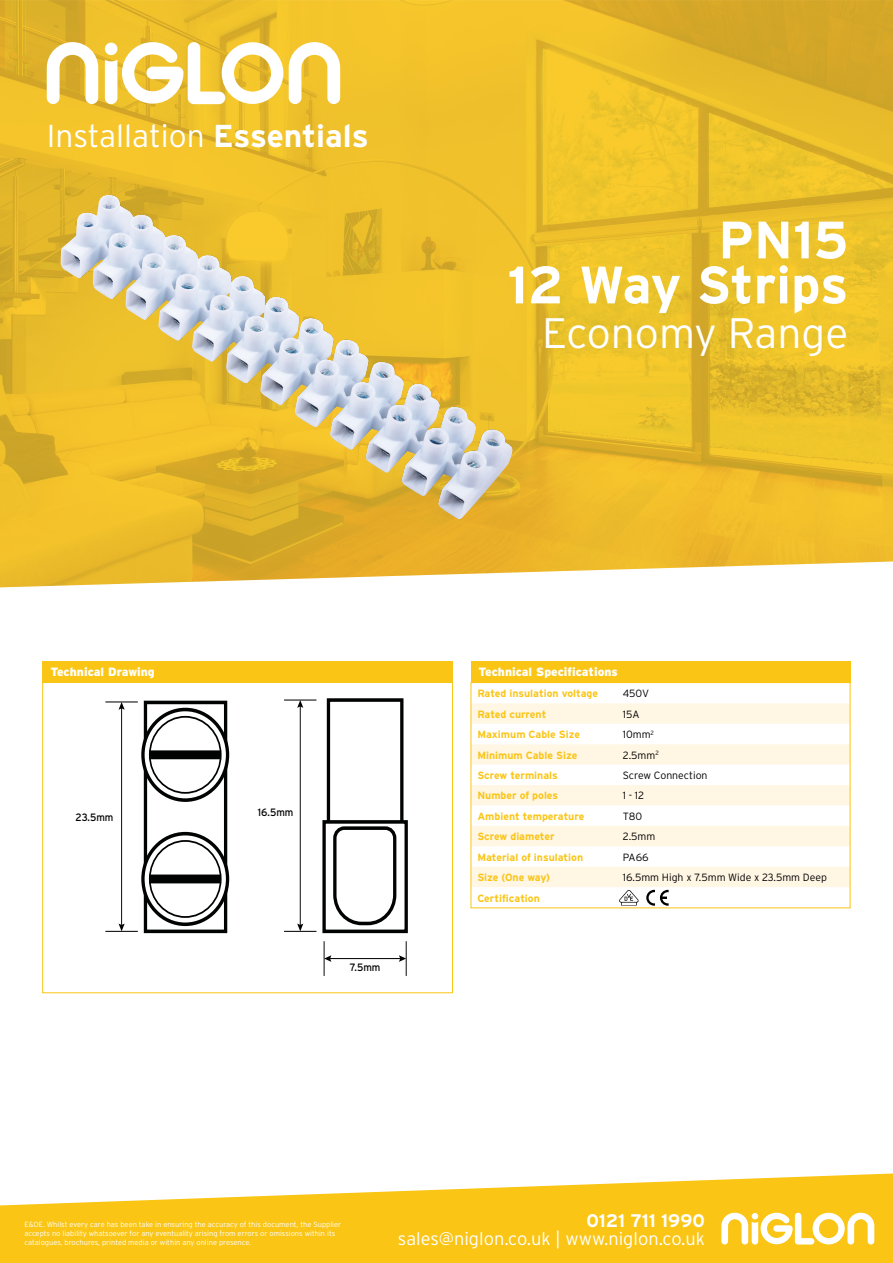
<style>
.page{position:relative;width:893px;height:1263px;background:#fff}
.page>*{position:absolute;margin:0;border:0;box-sizing:border-box;transform-origin:0 0}
.t1{font:700 52.5px/45px "Interstate";color:#fff;text-align:right}
.t2{font:300 42.6px "Interstate";color:#fff}
.t3{font:300 31.65px "Interstate";color:#fff}
.t4{font:300 18.15px "Interstate";color:#fff}
.t5{font:700 18.15px "Interstate";color:#fff}
.t6{font:900 12px "Interstate";color:#fff}
.t7{font:10.65px "Interstate";color:#000;scale:.93 1}
.t8{font:700 10.5px "Interstate";color:#fac515}
.t9{font:300 10.5px "Interstate";color:#000}
.t10{font:300 7.5px/9px "Interstate";color:#fff}
.s1{font-weight:700}
</style>
<div class="page">
<svg style="left:0;top:1173px;width:893px;height:90px;fill:#fac515"></svg>
<svg style="left:721px;top:1213px;width:153px;height:31px"></svg>
<div style="left:43px;top:661px;width:410px;height:21px;background:#fac515"></div>
<svg style="left:42px;top:680px;width:411px;height:313px"></svg>
<div style="left:145px;top:702px;width:81px;height:229px;background:#fff"></div>
<div style="left:144px;top:701px;width:83px;height:232px;border:3px solid #010202"></div>
<svg style="left:143px;top:709px;width:85px;height:91px"></svg>
<div style="left:141px;top:708px;width:88px;height:94px;border:3px solid #010202;border-radius:50%"></div>
<div style="left:150px;top:717px;width:71px;height:76px;background:#fff;border-radius:50%"></div>
<div style="left:149px;top:716px;width:73px;height:78px;border:2px solid #010202;border-radius:50%"></div>
<div style="left:150px;top:750px;width:71px;height:9px;background:#010202"></div>
<svg style="left:143px;top:834px;width:85px;height:90px"></svg>
<div style="left:141px;top:832px;width:88px;height:94px;border:3px solid #010202;border-radius:50%"></div>
<div style="left:150px;top:841px;width:71px;height:76px;background:#fff;border-radius:50%"></div>
<div style="left:149px;top:840px;width:73px;height:78px;border:2px solid #010202;border-radius:50%"></div>
<div style="left:150px;top:875px;width:71px;height:8px;background:#010202"></div>
<div style="left:328px;top:700px;width:74px;height:125px;background:#fff"></div>
<div style="left:327px;top:698px;width:77px;height:129px;border:3px solid #010202"></div>
<svg style="left:321px;top:818px;width:88px;height:117px"></svg>
<hr style="left:329px;top:958px;width:72px;height:1px;background:#010202">
<svg style="left:325px;top:955px;width:6px;height:7px"></svg>
<svg style="left:399px;top:955px;width:7px;height:7px"></svg>
<hr style="left:324px;top:941px;width:1px;height:35px;background:#010202">
<hr style="left:406px;top:941px;width:1px;height:35px;background:#010202">
<hr style="left:300px;top:705px;width:1px;height:221px;background:#010202">
<svg style="left:297px;top:701px;width:6px;height:7px"></svg>
<svg style="left:297px;top:923px;width:6px;height:8px"></svg>
<hr style="left:284px;top:700px;width:32px;height:1px;background:#010202">
<hr style="left:284px;top:931px;width:32px;height:1px;background:#010202">
<hr style="left:121px;top:707px;width:1px;height:219px;background:#010202">
<svg style="left:119px;top:702px;width:6px;height:8px"></svg>
<svg style="left:119px;top:923px;width:6px;height:8px"></svg>
<hr style="left:105px;top:701px;width:33px;height:1px;background:#010202">
<hr style="left:105px;top:931px;width:33px;height:1px;background:#010202">
<img style="left:0;top:0;width:893px;height:588px">
<svg style="left:47px;top:42px;width:51px;height:62px"></svg>
<svg style="left:289px;top:42px;width:51px;height:62px"></svg>
<svg style="left:105px;top:42px;width:178px;height:62px"></svg>
<svg style="left:470px;top:682px;width:381px;height:227px"></svg>
<div style="left:471px;top:661px;width:379px;height:21px;background:#fac515"></div>
<img style="left:61px;top:203px;width:452px;height:317px">
<svg style="left:619px;top:890px;width:20px;height:15px"></svg>
<svg style="left:646px;top:890px;width:23px;height:16px"></svg>
<h3 class="t3" style="left:47px;top:118px;width:323px">Installation <span class="s1">Essentials</span></h3>
<h1 class="t1" style="left:507px;top:217px;width:342px">PN15<br>12 Way Strips</h1>
<h2 class="t2" style="left:542px;top:309px;width:308px">Economy Range</h2>
<h3 class="t6" style="left:50px;top:665px;width:106px">Technical Drawing</h3>
<h3 class="t7" style="left:76px;top:811px;width:42px">23.5mm</h3>
<h3 class="t7" style="left:258px;top:806px;width:40px">16.5mm</h3>
<h3 class="t7" style="left:350px;top:961px;width:34px">7.5mm</h3>
<h3 class="t6" style="left:478px;top:665px;width:141px">Technical Specifications</h3>
<h3 class="t8" style="left:477px;top:688px;width:122px">Rated insulation voltage</h3>
<h3 class="t9" style="left:623px;top:688px;width:28px">450V</h3>
<h3 class="t8" style="left:477px;top:708px;width:70px">Rated current</h3>
<h3 class="t9" style="left:623px;top:708px;width:18px">15A</h3>
<h3 class="t8" style="left:477px;top:729px;width:104px">Maximum Cable Size</h3>
<h3 class="t9" style="left:623px;top:729px;width:33px">10mm<sup>2</sup></h3>
<h3 class="t8" style="left:477px;top:749px;width:101px">Minimum Cable Size</h3>
<h3 class="t9" style="left:623px;top:749px;width:38px">2.5mm<sup>2</sup></h3>
<h3 class="t8" style="left:477px;top:769px;width:82px">Screw terminals</h3>
<h3 class="t9" style="left:623px;top:769px;width:86px">Screw Connection</h3>
<h3 class="t8" style="left:477px;top:790px;width:82px">Number of poles</h3>
<h3 class="t9" style="left:623px;top:790px;width:23px">1 - 12</h3>
<h3 class="t8" style="left:477px;top:810px;width:109px">Ambient temperature</h3>
<h3 class="t9" style="left:623px;top:810px;width:21px">T80</h3>
<h3 class="t8" style="left:477px;top:831px;width:79px">Screw diameter</h3>
<h3 class="t9" style="left:623px;top:831px;width:34px">2.5mm</h3>
<h3 class="t8" style="left:477px;top:851px;width:107px">Material of insulation</h3>
<h3 class="t9" style="left:623px;top:851px;width:27px">PA66</h3>
<h3 class="t8" style="left:477px;top:871px;width:74px">Size (One way)</h3>
<h3 class="t9" style="left:623px;top:871px;width:206px">16.5mm High x 7.5mm Wide x 23.5mm Deep</h3>
<h3 class="t8" style="left:477px;top:892px;width:64px">Certification</h3>
<p class="t10" style="left:24px;top:1219px;width:318px">E&amp;OE. Whilst every care has been take in ensuring the accuracy of this document, the Supplier accepts no liability whatsoever for any eventuality arising from errors or omissions within its catalogues, brochures, printed media or within any online presence.</p>
<h3 class="t5" style="left:586px;top:1211px;width:120px">0121 711 1990</h3>
<h3 class="t4" style="left:398px;top:1228px;width:308px">sales@niglon.co.uk | www.niglon.co.uk</h3>
</div>
